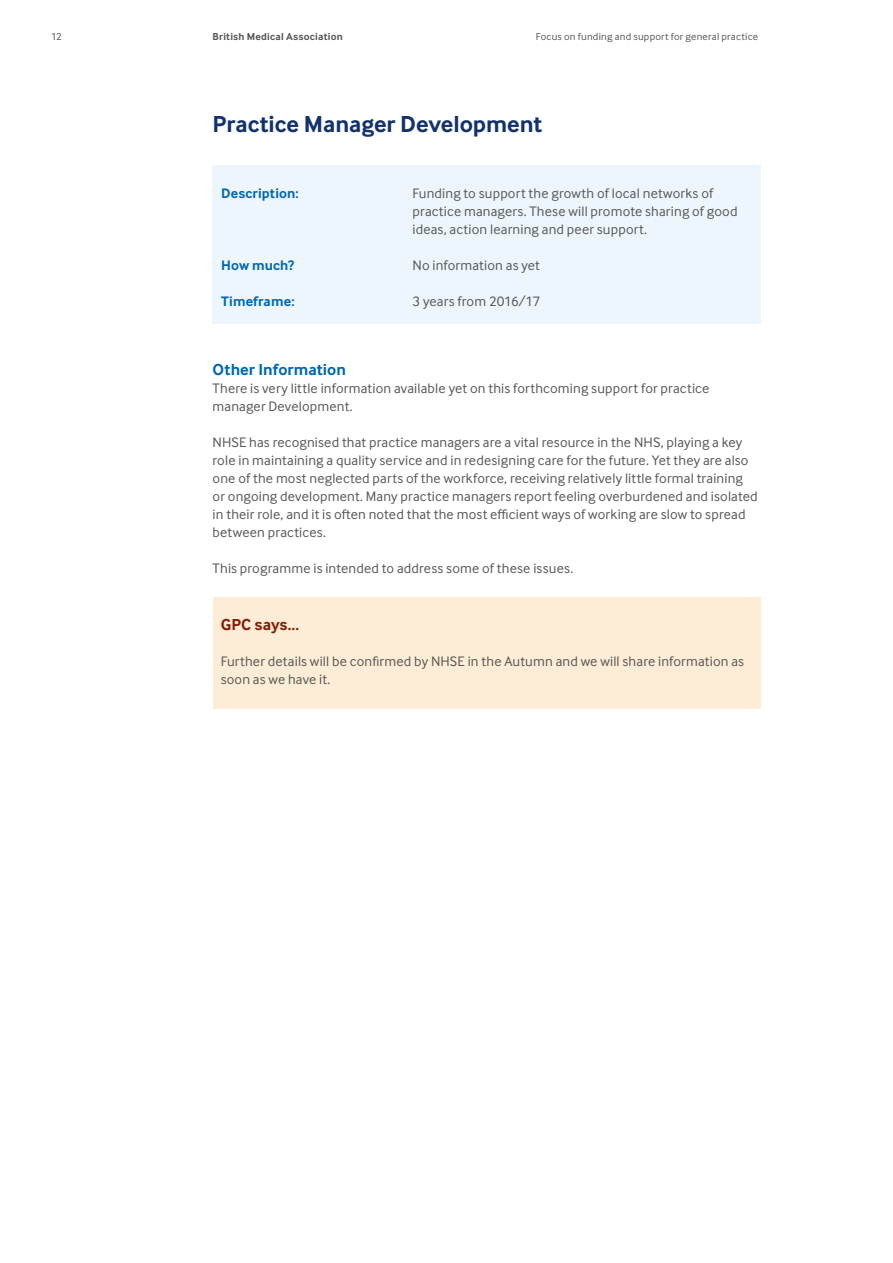
<style>
.page{position:relative;width:893px;height:1263px;background:#fff}
.page>*{position:absolute;margin:0;border:0;box-sizing:border-box;transform-origin:0 0}
.t1{font:700 24px "Inter Face";letter-spacing:-.005em;color:#12326e}
.t2{font:700 16.5px "Inter Face";letter-spacing:.005em;color:#0067b1}
.t3{font:700 16.5px "Inter Face";letter-spacing:.01em;color:#861a06}
.t4{font:14.25px/18px "Inter Face";letter-spacing:.01em;color:#575756}
.t5{font:700 14.25px "Inter Face";letter-spacing:.01em;color:#0067b1}
.t6{font:10.5px "Inter Face";letter-spacing:.025em;color:#575756}
.t7{font:700 10.5px "Inter Face";letter-spacing:.02em;color:#575756}
</style>
<div class="page">
<div style="left:213px;top:165px;width:548px;height:158px;background:#eef6fd"></div>
<div style="left:213px;top:597px;width:547px;height:111px;background:#feedd6"></div>
<p class="t6" style="left:51px;top:31px;width:12px">12</p>
<p class="t7" style="left:213px;top:30px;width:132px">British Medical Association</p>
<p class="t6" style="left:536px;top:31px;width:224px">Focus on funding and support for general practice</p>
<h1 class="t1" style="left:213px;top:110px;width:331px">Practice Manager Development</h1>
<p class="t5" style="left:221px;top:185px;width:79px">Description:</p>
<p class="t4" style="left:412px;top:184px;width:327px">Funding to support the growth of local networks of practice managers. These will promote sharing of good ideas, action learning and peer support.</p>
<p class="t5" style="left:221px;top:257px;width:75px">How much?</p>
<p class="t4" style="left:412px;top:256px;width:129px">No information as yet</p>
<p class="t5" style="left:221px;top:293px;width:75px">Timeframe:</p>
<p class="t4" style="left:412px;top:292px;width:129px">3 years from 2016/17</p>
<p class="t2" style="left:213px;top:360px;width:135px">Other Information</p>
<p class="t4" style="left:213px;top:379px;width:498px">There is very little information available yet on this forthcoming support for practice manager Development.</p>
<p class="t4" style="left:213px;top:433px;width:546px">NHSE has recognised that practice managers are a vital resource in the NHS, playing a key role in maintaining a quality service and in redesigning care for the future. Yet they are also one of the most neglected parts of the workforce, receiving relatively little formal training or ongoing development. Many practice managers report feeling overburdened and isolated in their role, and it is often noted that the most efficient ways of working are slow to spread between practices.</p>
<p class="t4" style="left:213px;top:559px;width:362px">This programme is intended to address some of these issues.</p>
<p class="t3" style="left:221px;top:615px;width:80px">GPC says…</p>
<p class="t4" style="left:221px;top:652px;width:525px">Further details will be confirmed by NHSE in the Autumn and we will share information as soon as we have it.</p>
</div>
